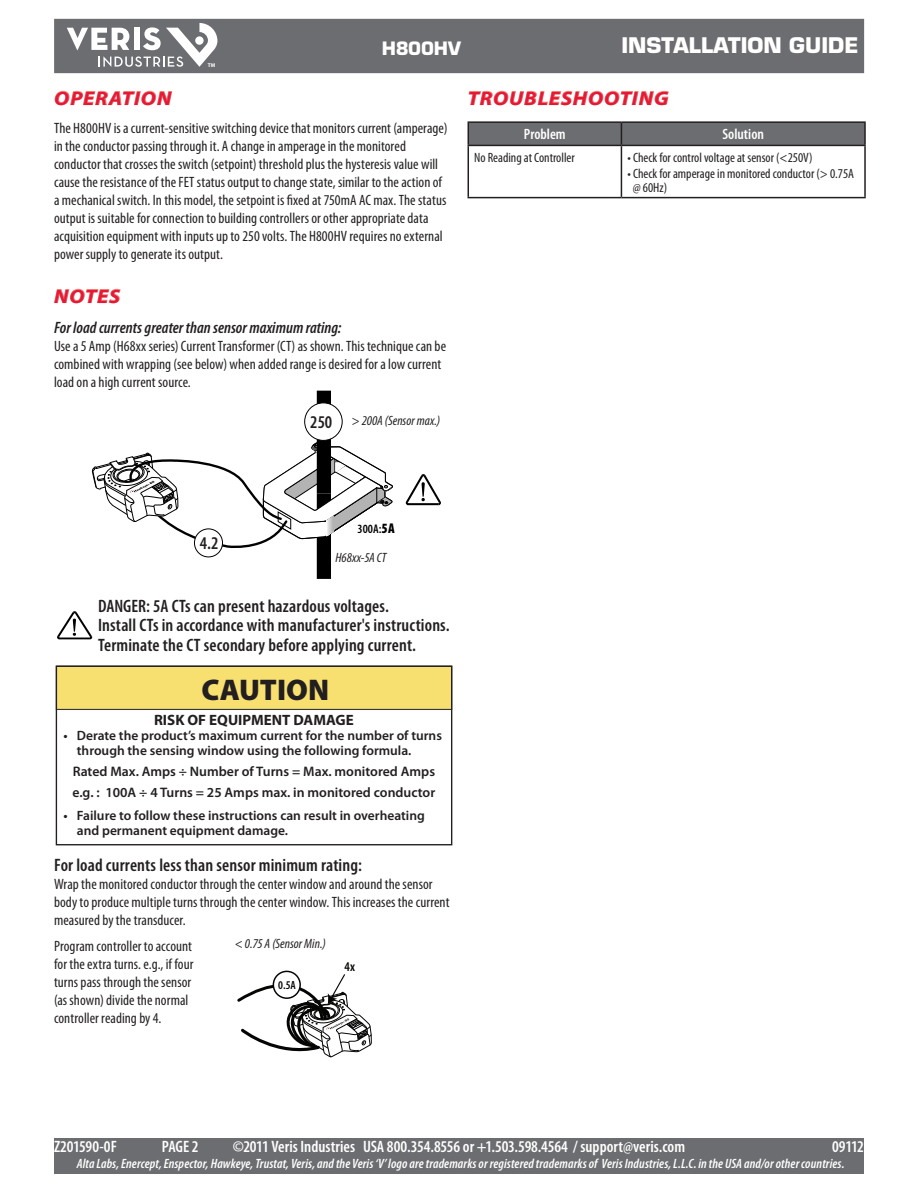
<style>
.page{position:relative;width:918px;height:1188px;background:#fff}
.page>*{position:absolute;margin:0;border:0;box-sizing:border-box;transform-origin:0 0}
.t1{font:900 30px "Myriad Pro";color:#231f20}
.Master_Header_Right{font:700 21px "Eurostile";color:#fff}
.Body_Text{font:italic 700 19.5px "Myriad Pro";letter-spacing:.045em;color:#e51836;scale:1.1 1}
.Body_Text-2{font:600 condensed 18px/19.5px "Myriad Pro";letter-spacing:.01em;color:#231f20}
.Master_Header_Center{font:700 18px "Eurostile";letter-spacing:-.015em;color:#fff}
.t2{font:600 condensed 16.5px "Myriad Pro";color:#fff}
.Body_Text-3{font:italic 600 condensed 16.5px "Myriad Pro";color:#231f20}
.Body_Text-4{font:condensed 15px/18px "Myriad Pro";letter-spacing:.005em;color:#231f20}
.t3{font:700 15px "Myriad Pro";color:#231f20}
.Table_Header{font:600 condensed 15px "Myriad Pro";color:#fff}
.t4{font:600 13.8px/21px "Myriad Pro";color:#231f20}
.t5{font:600 13.5px/15px "Myriad Pro";color:#231f20}
.Graphic_Callout{font:italic 600 condensed 13.5px "Myriad Pro";letter-spacing:.01em;color:#fff}
.Table_Cells{font:condensed 13.5px/14px "Myriad Pro";color:#231f20}
.Graphic_Callout-2{font:italic condensed 13.5px "Myriad Pro";letter-spacing:.005em;color:#231f20}
.Body_Text-5{font:italic condensed 13.5px "Myriad Pro";color:#231f20}
.t6{font:600 condensed 13.35px "Myriad Pro";color:#050504}
.t7{font:600 condensed 12.6px "Myriad Pro";color:#000}
.t8{font:600 condensed 11.85px "Myriad Pro";color:#050504}
.t9{font:700 5.4px "Myriad Pro";color:#fff}
.s1{font-weight:900;font-size:14.25px}
</style>
<div class="page">
<div style="left:54px;top:1138px;width:810px;height:36px;background:#6c6d70"></div>
<div style="left:54px;top:19px;width:810px;height:54px;background:#6c6d70"></div>
<svg style="left:67px;top:23px;width:150px;height:44px"></svg>
<div style="left:195px;top:36px;width:9px;height:9px;background:#fff;border-radius:50%"></div>
<svg style="left:54px;top:90px;width:119px;height:16px"></svg>
<svg style="left:54px;top:288px;width:67px;height:16px"></svg>
<svg style="left:57px;top:611px;width:36px;height:29px"></svg>
<svg style="left:405px;top:474px;width:36px;height:32px"></svg>
<div style="left:56px;top:666px;width:396px;height:43px;background:#f8e070"></div>
<div style="left:56px;top:666px;width:396px;height:44px;border:1px solid #363539"></div>
<div style="left:56px;top:666px;width:396px;height:179px;border:1px solid #231f20"></div>
<svg style="left:237px;top:970px;width:135px;height:88px"></svg>
<svg style="left:468px;top:90px;width:201px;height:16px"></svg>
<hr style="left:468px;top:121px;width:153px;height:2px;background:#231f20">
<hr style="left:621px;top:121px;width:245px;height:2px;background:#231f20">
<svg style="left:468px;top:122px;width:396px;height:23px;background:#67686b"></svg>
<hr style="left:864px;top:123px;width:2px;height:22px;background:#231f20">
<hr style="left:468px;top:145px;width:153px;height:1px;background:#231f20">
<hr style="left:468px;top:146px;width:1px;height:51px;background:#231f20">
<hr style="left:621px;top:145px;width:245px;height:1px;background:#231f20">
<hr style="left:621px;top:146px;width:1px;height:51px;background:#231f20">
<hr style="left:864px;top:146px;width:2px;height:51px;background:#231f20">
<hr style="left:468px;top:197px;width:153px;height:1px;background:#231f20">
<hr style="left:621px;top:197px;width:245px;height:1px;background:#231f20">
<div style="left:317px;top:391px;width:14px;height:102px;background:#000"></div>
<div style="left:305px;top:403px;width:37px;height:37px;background:#fff;border-radius:50%"></div>
<div style="left:304px;top:402px;width:39px;height:39px;border:1px solid #000;border-radius:50%"></div>
<svg style="left:92px;top:443px;width:301px;height:136px"></svg>
<div style="left:200px;top:535px;width:19px;height:14px;background:#fff"></div>
<p class="t9" style="left:208px;top:61px;width:9px">TM</p>
<p class="Master_Header_Center" style="left:382px;top:37px;width:80px">H800HV</p>
<p class="Master_Header_Right" style="left:621px;top:33px;width:239px">INSTALLATION GUIDE</p>
<p class="Body_Text" style="left:54px;top:85px;width:108px">OPERATION</p>
<p class="Body_Text-4" style="left:54px;top:119px;width:395px">The H800HV is a current-sensitive switching device that monitors current (amperage) in the conductor passing through it. A change in amperage in the monitored conductor that crosses the switch (setpoint) threshold plus the hysteresis value will cause the resistance of the FET status output to change state, similar to the action of a mechanical switch. In this model, the setpoint is fixed at 750mA AC max. The status output is suitable for connection to building controllers or other appropriate data acquisition equipment with inputs up to 250 volts. The H800HV requires no external power supply to generate its output.</p>
<p class="Body_Text" style="left:54px;top:283px;width:61px">NOTES</p>
<p class="Body_Text-3" style="left:54px;top:319px;width:289px">For load currents greater than sensor maximum rating:</p>
<p class="Body_Text-4" style="left:54px;top:337px;width:394px">Use a 5 Amp (H68xx series) Current Transformer (CT) as shown. This technique can be combined with wrapping (see below) when added range is desired for a low current load on a high current source.</p>
<p class="Body_Text-2" style="left:310px;top:412px;width:24px">250</p>
<p class="t7" style="left:315px;top:414px;width:23px">150A</p>
<p class="Body_Text-5" style="left:352px;top:412px;width:90px">&gt; 200A (Sensor max.)</p>
<p class="Body_Text" style="left:468px;top:85px;width:184px">TROUBLESHOOTING</p>
<p class="Table_Header" style="left:524px;top:126px;width:43px">Problem</p>
<p class="Table_Header" style="left:722px;top:126px;width:43px">Solution</p>
<p class="Table_Cells" style="left:474px;top:150px;width:102px">No Reading at Controller</p>
<p class="Table_Cells" style="left:627px;top:150px;width:187px">• Check for control voltage at sensor (&lt;250V)</p>
<p class="Table_Cells" style="left:633px;top:166px;width:223px;text-indent:-5px">• Check for amperage in monitored conductor (&gt; 0.75A @ 60Hz)</p>
<p class="Body_Text-2" style="left:200px;top:533px;width:20px">4.2</p>
<p class="t7" style="left:200px;top:537px;width:20px">2.5A</p>
<p class="t7" style="left:358px;top:522px;width:39px">300A:<span class="s1">5A</span></p>
<p class="Graphic_Callout-2" style="left:336px;top:550px;width:53px">H68xx-5A CT</p>
<p class="Body_Text-2" style="left:98px;top:596px;width:353px">DANGER: 5A CTs can present hazardous voltages.<br>Install CTs in accordance with manufacturer's instructions.<br>Terminate the CT secondary before applying current.</p>
<p class="t1" style="left:202px;top:673px;width:129px">CAUTION</p>
<p class="t3" style="left:154px;top:710px;width:201px">RISK OF EQUIPMENT DAMAGE</p>
<p class="t5" style="left:77px;top:728px;width:367px;text-indent:-14px">• Derate the product’s maximum current for the number of turns through the sensing window using the following formula.</p>
<p class="t4" style="left:72px;top:761px;width:364px">Rated Max. Amps ÷ Number of Turns = Max. monitored Amps e.g. : 100A ÷ 4 Turns = 25 Amps max. in monitored conductor</p>
<p class="t5" style="left:77px;top:807px;width:349px;text-indent:-14px">• Failure to follow these instructions can result in overheating and permanent equipment damage.</p>
<p class="Body_Text-2" style="left:54px;top:856px;width:309px">For load currents less than sensor minimum rating:</p>
<p class="Body_Text-4" style="left:54px;top:875px;width:397px">Wrap the monitored conductor through the center window and around the sensor body to produce multiple turns through the center window. This increases the current measured by the transducer.</p>
<p class="Body_Text-4" style="left:54px;top:937px;width:141px">Program controller to account for the extra turns. e.g., if four turns pass through the sensor (as shown) divide the normal controller reading by 4.</p>
<p class="Graphic_Callout-2" style="left:235px;top:935px;width:92px">&lt; 0.75 A (Sensor Min.)</p>
<p class="t8" style="left:278px;top:978px;width:19px">0.5A</p>
<p class="t6" style="left:345px;top:959px;width:12px">4x</p>
<p class="t2" style="left:54px;top:1138px;width:64px">Z201590-0F</p>
<p class="t2" style="left:162px;top:1138px;width:38px">PAGE 2</p>
<p class="t2" style="left:233px;top:1138px;width:454px">©2011 Veris Industries USA 800.354.8556 or +1.503.598.4564 / support@veris.com</p>
<p class="t2" style="left:832px;top:1138px;width:33px">09112</p>
<p class="Graphic_Callout" style="left:77px;top:1157px;width:769px">Alta Labs, Enercept, Enspector, Hawkeye, Trustat, Veris, and the Veris ‘V’ logo are trademarks or registered trademarks of Veris Industries, L.L.C. in the USA and/or other countries.</p>
</div>
